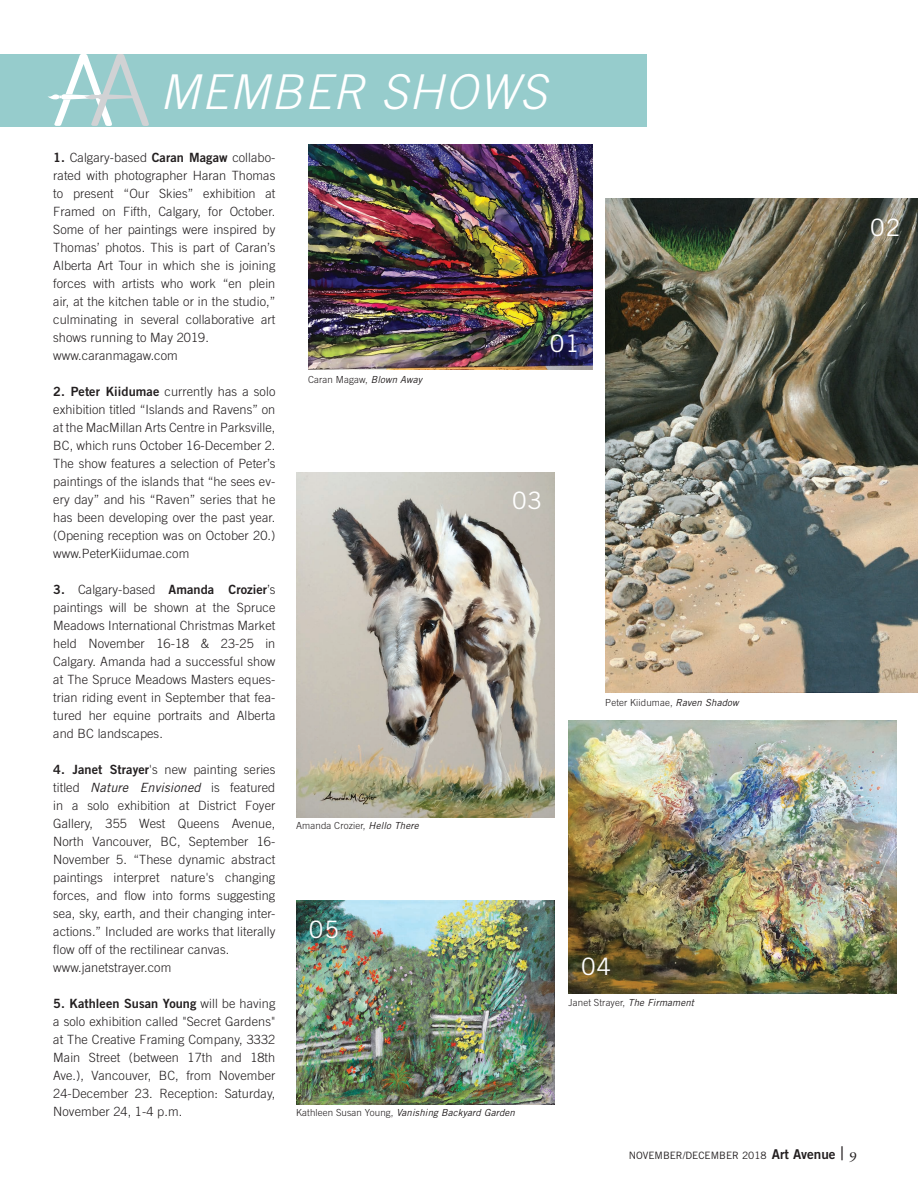
<style>
.page{position:relative;width:918px;height:1188px;background:#fff}
.page>*{position:absolute;margin:0;border:0;box-sizing:border-box;transform-origin:0 0}
.t1{font:italic 300 48px "Trade Gothic";letter-spacing:.03em;color:#fff}
.t2{font:24px "Trade Gothic";letter-spacing:.03em;color:#fff}
.t3{font:300 12.75px/18px "Trade Gothic";letter-spacing:.005em;color:#231f20;text-align:justify}
.t4{font:12.75px "Trade Gothic Bold Two";letter-spacing:.005em;color:#231f20}
.t5{font:10.2px "Trade Gothic";color:#231f20}
.t6{font:300 9.75px "Trade Gothic";letter-spacing:.01em;color:#231f20}
.t7{font:italic 9.75px "Trade Gothic";letter-spacing:.01em;color:#231f20}
.s1{font-family:"Trade Gothic Bold Two";font-weight:400}
.s2{font-family:"Trade Gothic";font-weight:300}
.s3{font-weight:400;font-style:italic}
.s4{font-weight:300;font-style:normal}
.s5{font-family:"Trade Gothic Bold Two";font-size:13.5px}
.s6{font-family:"Sabon Roman SC";font-size:18px}
.s7{font-family:"Sabon Roman SC";font-size:15px}
</style>
<div class="page">
<div style="left:0;top:54px;width:647px;height:72px;background:#96cccc"></div>
<svg style="left:48px;top:54px;width:101px;height:72px"></svg>
<img style="left:308px;top:145px;width:285px;height:225px">
<img style="left:296px;top:472px;width:259px;height:345px">
<img style="left:568px;top:721px;width:328px;height:273px">
<img style="left:296px;top:901px;width:259px;height:203px">
<img style="left:605px;top:199px;width:313px;height:494px">
<h1 class="t1" style="left:160px;top:63px;width:388px">MEMBER SHOWS</h1>
<p class="t3" style="left:53px;top:148px;width:224px;text-align:left"><span class="s1">1.</span> Calgary-based <span class="s1">Caran Magaw</span> collabo&shy;rated with photographer Haran Thomas to present “Our Skies” exhibition at Framed on Fifth, Calgary, for October.<br>Some of her paintings were inspired by Thomas’ photos. This is part of Caran’s Alberta Art Tour in which she is joining forces with artists who work “en plein air, at the kitchen table or in the studio,” culminating in several collaborative art shows running to May 2019. www.caranmagaw.com</p>
<p class="t3" style="left:53px;top:382px;width:224px"><span class="s1">2. Peter Kiidumae</span> currently has a solo exhibition titled “Islands and Ravens” on at the MacM illan Arts Centre in Parksville, BC, which runs October 16-December 2.<br>The show features a selection of Peter’s paintings of the islands that “he sees ev&shy;ery day” and his “Raven” series that he has been developing over the past year. (Opening reception was on October 20.) www.PeterKiidumae.com</p>
<p class="t4" style="left:53px;top:582px;width:224px">3. <span class="s2">Calgary-based</span> Amanda Crozier<span class="s2">’s</span></p>
<p class="t3" style="left:53px;top:598px;width:224px">paintings will be shown at the Spruce Meadows I nternational Christmas Market held November 16-18 &amp; 23-25 in Calgary. Amanda had a successful show at The Spruce M eadows Masters eques&shy;trian riding event in September that fea&shy;tured her equine portraits and Alberta and BC landscapes.</p>
<p class="t3" style="left:53px;top:760px;width:224px;text-align:left"><span class="s1">4. Janet Strayer</span>'s new painting series titled <span class="s3">Nature Envisioned</span> is featured in a solo exhibition at District Foyer Gallery, 355 West Queens Avenue, North Vancouver, BC, September 16- November 5. “These dynamic abstract paintings interpret nature's changing forces, and flow into forms suggesting sea, sky, earth, and their changing inter&shy;actions.” I ncluded are works that literally flow off of the rectilinear canvas. www.janetstrayer.com</p>
<p class="t4" style="left:53px;top:996px;width:224px">5. Kathleen Susan Young <span class="s2">will be having</span></p>
<p class="t3" style="left:53px;top:1012px;width:224px">a solo exhibition called "Secret Gardens" at The Creative Framing Company, 3332<br>M ain Street (between 17th and 18th Ave.), Vancouver, BC, from November 24-December 23. Reception: Saturday, November 24, 1-4 p.m.</p>
<p class="t6" style="left:308px;top:373px;width:115px">Caran M agaw, <span class="s3">Blown Away</span></p>
<h2 class="t2" style="left:550px;top:329px;width:32px">01</h2>
<h2 class="t2" style="left:512px;top:486px;width:32px">03</h2>
<h2 class="t2" style="left:870px;top:213px;width:32px">02</h2>
<p class="t6" style="left:296px;top:820px;width:124px">Amanda Crozier, <span class="s3">Hello There</span></p>
<h2 class="t2" style="left:309px;top:915px;width:32px">05</h2>
<p class="t7" style="left:296px;top:1107px;width:220px"><span class="s4">Kathleen Susan Young,</span> Vanishing Backyard Garden</p>
<p class="t6" style="left:605px;top:697px;width:135px">Peter Kiidumae, <span class="s3">Raven Shadow</span></p>
<h2 class="t2" style="left:581px;top:952px;width:32px">04</h2>
<p class="t6" style="left:568px;top:997px;width:127px">Janet Strayer, <span class="s3">The Firmament</span></p>
<p class="t5" style="left:629px;top:1149px;width:230px">NOVEMBER/DECEMBER 2018 <span class="s5">Art Avenue</span> <span class="s6">|</span> <span class="s7">9</span></p>
</div>
